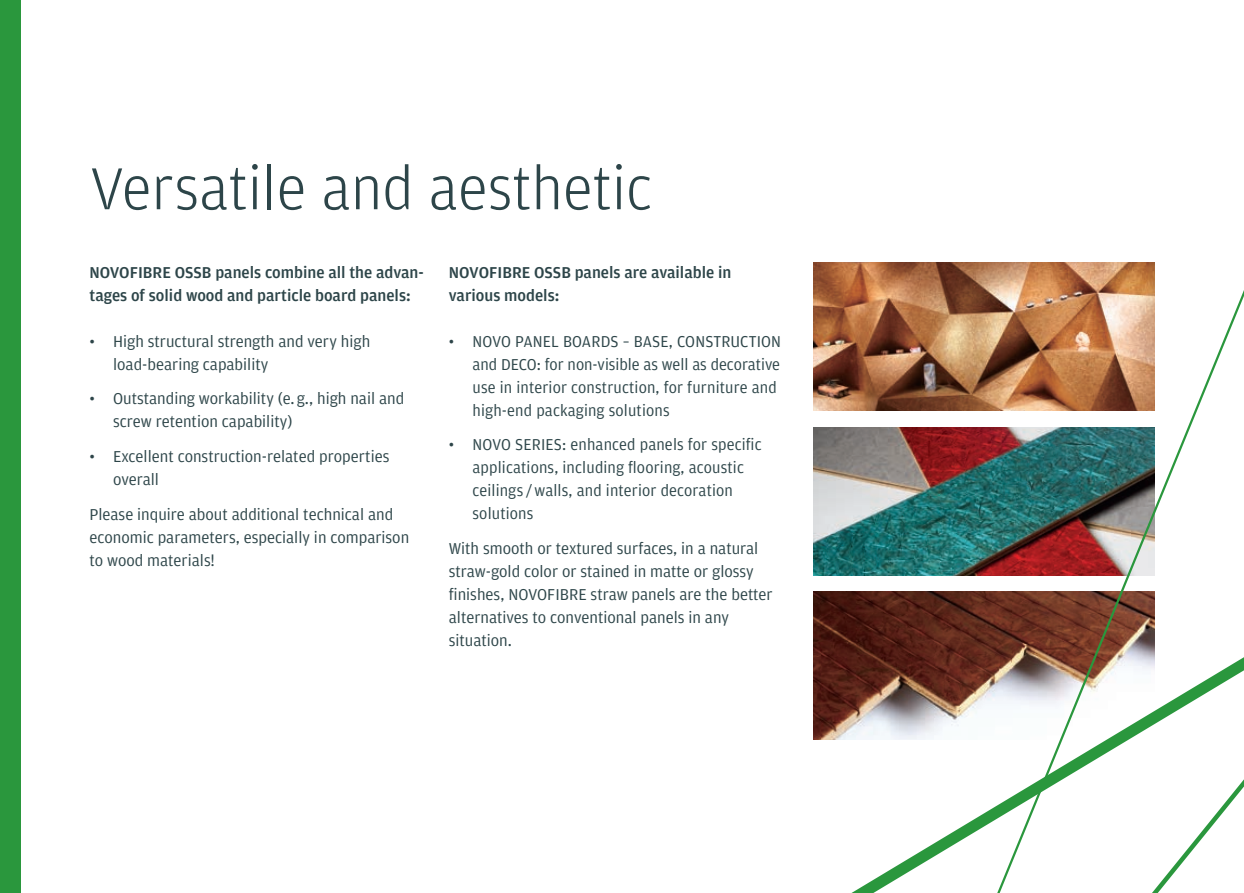
<style>
.page{position:relative;width:1244px;height:893px;background:#fff}
.page>*{position:absolute;margin:0;border:0;box-sizing:border-box;transform-origin:0 0}
.t1{font:300 62.77px "Amplitude";color:#2d4549}
.t2{font:16.65px/22.9px "Amplitude";color:#2d4549}
.t3{font:500 16.65px/22.9px "Amplitude";color:#2d4549}
</style>
<div class="page">
<img style="left:813px;top:648px;width:184px;height:92px">
<img style="left:813px;top:262px;width:342px;height:132px">
<img style="left:813px;top:394px;width:184px;height:254px">
<div style="left:0;top:0;width:20px;height:893px;background:#2a973d"></div>
<svg style="left:851px;top:657px;width:146px;height:236px"></svg>
<img style="left:997px;top:290px;width:247px;height:603px">
<h1 class="t1" style="left:89px;top:153px;width:564px">Versatile and aesthetic</h1>
<p class="t3" style="left:89px;top:261px;width:336px">NOVOFIBRE OSSB panels combine all the advan&shy;tages of solid wood and particle board panels:</p>
<p class="t2" style="left:113px;top:330px;width:259px;text-indent:-24px">• High structural strength and very high load-bearing capability</p>
<p class="t2" style="left:113px;top:387px;width:293px;text-indent:-24px">• Outstanding workability (e. g., high nail and screw retention capability)</p>
<p class="t2" style="left:113px;top:445px;width:278px;text-indent:-24px">• Excellent construction-related properties overall</p>
<p class="t2" style="left:89px;top:503px;width:321px">Please inquire about additional technical and economic parameters, especially in comparison to wood materials!</p>
<p class="t3" style="left:449px;top:261px;width:284px">NOVOFIBRE OSSB panels are available in various models:</p>
<p class="t2" style="left:472px;top:330px;width:310px;text-indent:-24px">• NOVO PANEL BOARDS – BASE, CONSTRUCTION and DECO: for non-visible as well as decorative use in interior construction, for furniture and high-end packaging solutions</p>
<p class="t2" style="left:472px;top:433px;width:291px;text-indent:-24px">• NOVO SERIES: enhanced panels for specific applications, including flooring, acoustic ceilings / walls, and interior decoration solutions</p>
<p class="t2" style="left:449px;top:537px;width:325px">With smooth or textured surfaces, in a natural straw-gold color or stained in matte or glossy finishes, NOVOFIBRE straw panels are the better alternatives to conventional panels in any situation.</p>
</div>
